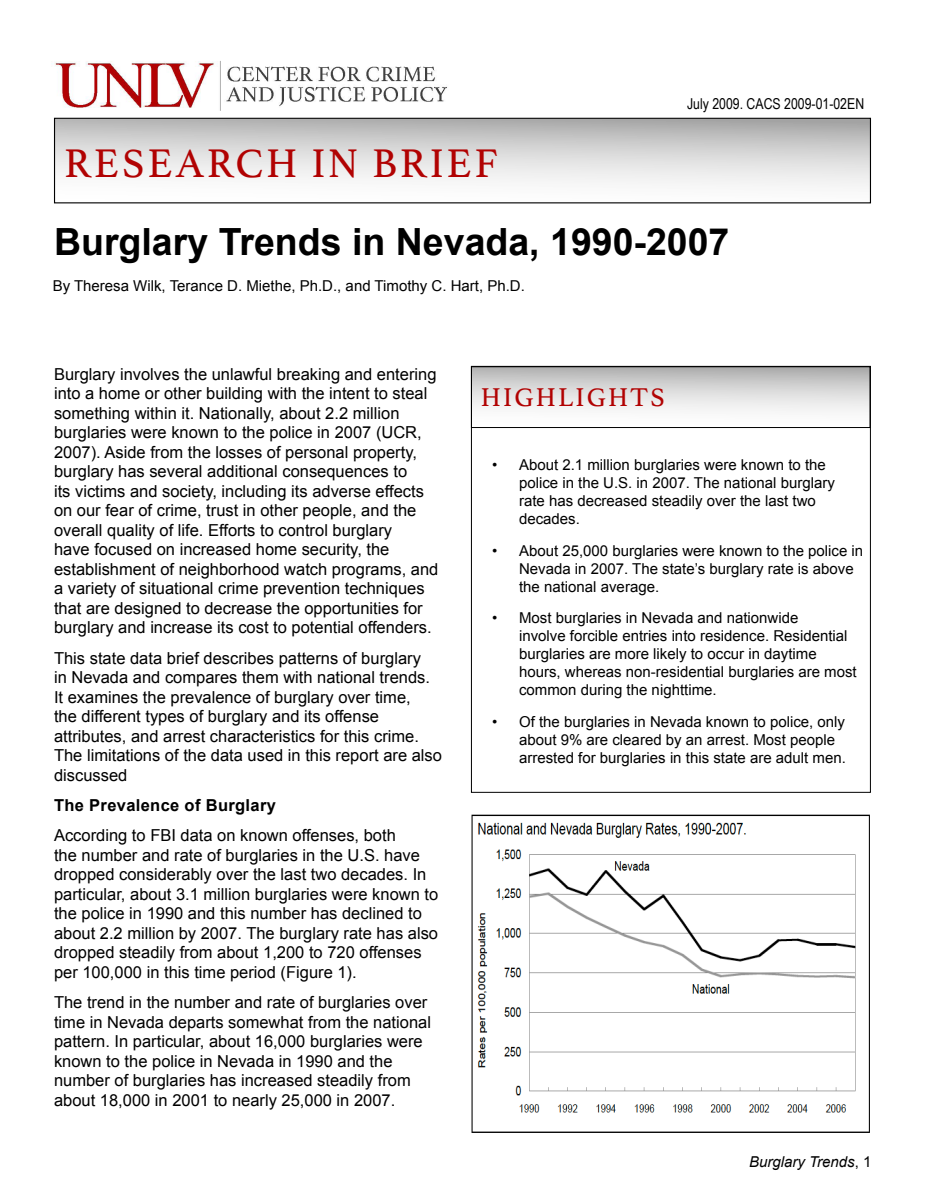
<style>
.page{position:relative;width:925px;height:1188px;background:#fff}
.page>*{position:absolute;margin:0;border:0;box-sizing:border-box;transform-origin:0 0}
.t1{font:42px "Athelas";letter-spacing:.06em;color:#b10202}
.t2{font:700 37.5px "Arial";color:#000}
.t3{font:27px "Athelas";letter-spacing:.08em;color:#b10202}
.t4{font:16.5px/19.5px "Arial";color:#000}
.t5{font:700 16.5px "Arial";letter-spacing:.02em;color:#000}
.t6{font:15px/18px "Arial";color:#000}
.t7{font:15px "Arial Narrow";color:#000}
.t8{font:italic 15px "Arial";color:#000}
.s1{font-style:normal}
</style>
<div class="page">
<div style="left:471px;top:367px;width:400px;height:59px;background:linear-gradient(to bottom,#b7b7b7,#fff)"></div>
<div style="left:471px;top:366px;width:399px;height:62px;border:1px solid #000"></div>
<img style="left:51px;top:61px;width:422px;height:57px">
<div style="left:54px;top:119px;width:816px;height:84px;background:linear-gradient(to bottom,#b5b5b5,#fff)"></div>
<div style="left:54px;top:118px;width:817px;height:85px;border:1px solid #000"></div>
<img style="left:472px;top:814px;width:398px;height:319px">
<p class="t1" style="left:64px;top:130px;width:435px">RESEARCH IN BRIEF</p>
<p class="t7" style="left:687px;top:93px;width:179px">July 2009. CACS 2009-01-02EN</p>
<h1 class="t2" style="left:54px;top:217px;width:677px">Burglary Trends in Nevada, 1990-2007</h1>
<p class="t6" style="left:53px;top:277px;width:474px">By Theresa Wilk, Terance D. Miethe, Ph.D., and Timothy C. Hart, Ph.D.</p>
<p class="t4" style="left:54px;top:364px;width:386px">Burglary involves the unlawful breaking and entering into a home or other building with the intent to steal something within it. Nationally, about 2.2 million burglaries were known to the police in 2007 (UCR, 2007). Aside from the losses of personal property, burglary has several additional consequences to<br>its victims and society, including its adverse effects on our fear of crime, trust in other people, and the overall quality of life. Efforts to control burglary<br>have focused on increased home security, the establishment of neighborhood watch programs, and a variety of situational crime prevention techniques that are designed to decrease the opportunities for burglary and increase its cost to potential offenders.</p>
<p class="t4" style="left:54px;top:648px;width:389px">This state data brief describes patterns of burglary<br>in Nevada and compares them with national trends.<br>It examines the prevalence of burglary over time,<br>the different types of burglary and its offense attributes, and arrest characteristics for this crime.<br>The limitations of the data used in this report are also discussed</p>
<h3 class="t5" style="left:54px;top:795px;width:223px">The Prevalence of Burglary</h3>
<p class="t4" style="left:54px;top:826px;width:386px">According to FBI data on known offenses, both<br>the number and rate of burglaries in the U.S. have dropped considerably over the last two decades. In particular, about 3.1 million burglaries were known to the police in 1990 and this number has declined to about 2.2 million by 2007. The burglary rate has also dropped steadily from about 1,200 to 720 offenses per 100,000 in this time period (Figure 1).</p>
<p class="t4" style="left:54px;top:993px;width:378px">The trend in the number and rate of burglaries over time in Nevada departs somewhat from the national pattern. In particular, about 16,000 burglaries were known to the police in Nevada in 1990 and the number of burglaries has increased steadily from about 18,000 in 2001 to nearly 25,000 in 2007.</p>
<h2 class="t3" style="left:481px;top:376px;width:186px">HIGHLIGHTS</h2>
<p class="t6" style="left:519px;top:456px;width:317px;text-indent:-27px">• About 2.1 million burglaries were known to the police in the U.S. in 2007. The national burglary rate has decreased steadily over the last two decades.</p>
<p class="t6" style="left:519px;top:542px;width:346px;text-indent:-27px">• About 25,000 burglaries were known to the police in<br>Nevada in 2007. The state’s burglary rate is above the national average.</p>
<p class="t6" style="left:519px;top:609px;width:339px;text-indent:-27px">• Most burglaries in Nevada and nationwide<br>involve forcible entries into residence. Residential burglaries are more likely to occur in daytime hours, whereas non-residential burglaries are most common during the nighttime.</p>
<p class="t6" style="left:519px;top:713px;width:328px;text-indent:-27px">• Of the burglaries in Nevada known to police, only about 9% are cleared by an arrest. Most people arrested for burglaries in this state are adult men.</p>
<p class="t8" style="left:749px;top:1152px;width:124px">Burglary Trends<span class="s1">, 1</span></p>
</div>
